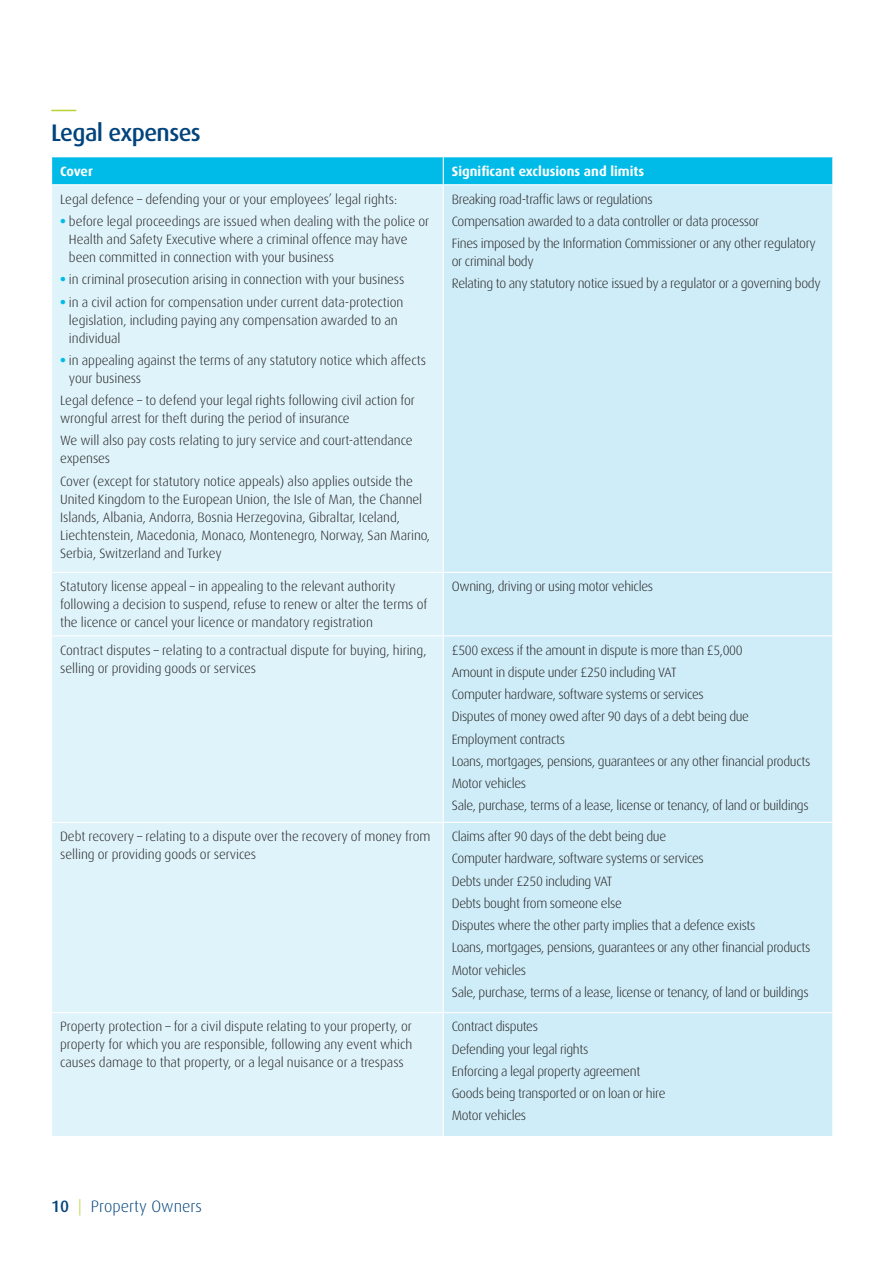
<style>
.page{position:relative;width:893px;height:1263px;background:#fff}
.page>*{position:absolute;margin:0;border:0;box-sizing:border-box;transform-origin:0 0}
.t1{font:500 24px "Dax";letter-spacing:-.025em;color:#01437c}
.t2{font:300 16.5px "Dax";color:#01437c}
.t3{font:300 13.5px/22.2px "Dax";letter-spacing:-.015em;color:#231f20}
.t4{font:700 13.5px "Dax";color:#fff}
.s1{font-weight:800;color:#00bbe8}
.s2{font-weight:500}
.s3{color:#b5d334}
</style>
<div class="page">
<div style="left:52px;top:185px;width:391px;height:951px;background:#def3fa"></div>
<div style="left:444px;top:185px;width:388px;height:951px;background:#cfedf8"></div>
<hr style="left:51px;top:572px;width:392px;height:1px;background:#fff">
<hr style="left:443px;top:572px;width:390px;height:1px;background:#fff">
<hr style="left:51px;top:635px;width:392px;height:1px;background:#fff">
<hr style="left:443px;top:635px;width:390px;height:1px;background:#fff">
<hr style="left:51px;top:1012px;width:392px;height:1px;background:#fff">
<hr style="left:443px;top:1012px;width:390px;height:1px;background:#fff">
<svg style="left:51px;top:157px;width:782px;height:28px;background:#0bbde8"></svg>
<hr style="left:51px;top:822px;width:392px;height:1px;background:#fff">
<hr style="left:443px;top:822px;width:390px;height:1px;background:#fff">
<svg style="left:52px;top:110px;width:24px;height:1px"></svg>
<h1 class="t1" style="left:51px;top:119px;width:151px">Legal expenses</h1>
<p class="t4" style="left:60px;top:164px;width:34px">Cover</p>
<p class="t4" style="left:452px;top:164px;width:194px">Significant exclusions and limits</p>
<p class="t3" style="left:60px;top:188px;width:339px">Legal defence – defending your or your employees’ legal rights:</p>
<p class="t3" style="left:69px;top:213px;width:362px;line-height:18px;text-indent:-9px"><span class="s1">•</span> before legal proceedings are issued when dealing with the police or<br>Health and Safety Executive where a criminal offence may have been committed in connection with your business</p>
<p class="t3" style="left:60px;top:269px;width:346px"><span class="s1">•</span> in criminal prosecution arising in connection with your business</p>
<p class="t3" style="left:69px;top:293px;width:336px;line-height:18px;text-indent:-9px"><span class="s1">•</span> in a civil action for compensation under current data-protection legislation, including paying any compensation awarded to an individual</p>
<p class="t3" style="left:69px;top:351px;width:359px;line-height:18px;text-indent:-9px"><span class="s1">•</span> in appealing against the terms of any statutory notice which affects your business</p>
<p class="t3" style="left:60px;top:391px;width:356px;line-height:18px">Legal defence – to defend your legal rights following civil action for wrongful arrest for theft during the period of insurance</p>
<p class="t3" style="left:60px;top:432px;width:354px;line-height:18px">We will also pay costs relating to jury service and court-attendance expenses</p>
<p class="t3" style="left:60px;top:472px;width:372px;line-height:18px">Cover (except for statutory notice appeals) also applies outside the United Kingdom to the European Union, the Isle of Man, the Channel Islands, Albania, Andorra, Bosnia Herzegovina, Gibraltar, Iceland, Liechtenstein, Macedonia, Monaco, Montenegro, Norway, San Marino, Serbia, Switzerland and Turkey</p>
<p class="t3" style="left:452px;top:188px;width:366px">Breaking road-traffic laws or regulations<br>Compensation awarded to a data controller or data processor<br>Fines imposed by the Information Commissioner or any other regulatory</p>
<p class="t3" style="left:452px;top:251px;width:370px">or criminal body<br>Relating to any statutory notice issued by a regulator or a governing body</p>
<p class="t3" style="left:60px;top:578px;width:369px;line-height:18px">Statutory license appeal – in appealing to the relevant authority following a decision to suspend, refuse to renew or alter the terms of the licence or cancel your licence or mandatory registration</p>
<p class="t3" style="left:452px;top:576px;width:203px">Owning, driving or using motor vehicles</p>
<p class="t3" style="left:60px;top:641px;width:368px;line-height:18px">Contract disputes – relating to a contractual dispute for buying, hiring, selling or providing goods or services</p>
<p class="t3" style="left:452px;top:639px;width:360px">£500 excess if the amount in dispute is more than £5,000<br>Amount in dispute under £250 including VAT<br>Computer hardware, software systems or services<br>Disputes of money owed after 90 days of a debt being due Employment contracts<br>Loans, mortgages, pensions, guarantees or any other financial products Motor vehicles<br>Sale, purchase, terms of a lease, license or tenancy, of land or buildings</p>
<p class="t3" style="left:60px;top:828px;width:372px;line-height:18px">Debt recovery – relating to a dispute over the recovery of money from selling or providing goods or services</p>
<p class="t3" style="left:452px;top:826px;width:360px">Claims after 90 days of the debt being due<br>Computer hardware, software systems or services<br>Debts under £250 including VAT<br>Debts bought from someone else<br>Disputes where the other party implies that a defence exists<br>Loans, mortgages, pensions, guarantees or any other financial products Motor vehicles<br>Sale, purchase, terms of a lease, license or tenancy, of land or buildings</p>
<p class="t3" style="left:60px;top:1018px;width:354px;line-height:18px;text-align:justify">Property protection – for a civil dispute relating to your property, or property for which you are responsible, following any event which causes damage to that property, or a legal nuisance or a trespass</p>
<p class="t3" style="left:452px;top:1016px;width:215px">Contract disputes<br>Defending your legal rights<br>Enforcing a legal property agreement<br>Goods being transported or on loan or hire<br>Motor vehicles</p>
<p class="t2" style="left:51px;top:1197px;width:152px"><span class="s2">10</span> <span class="s3">|</span> Property Owners</p>
</div>
